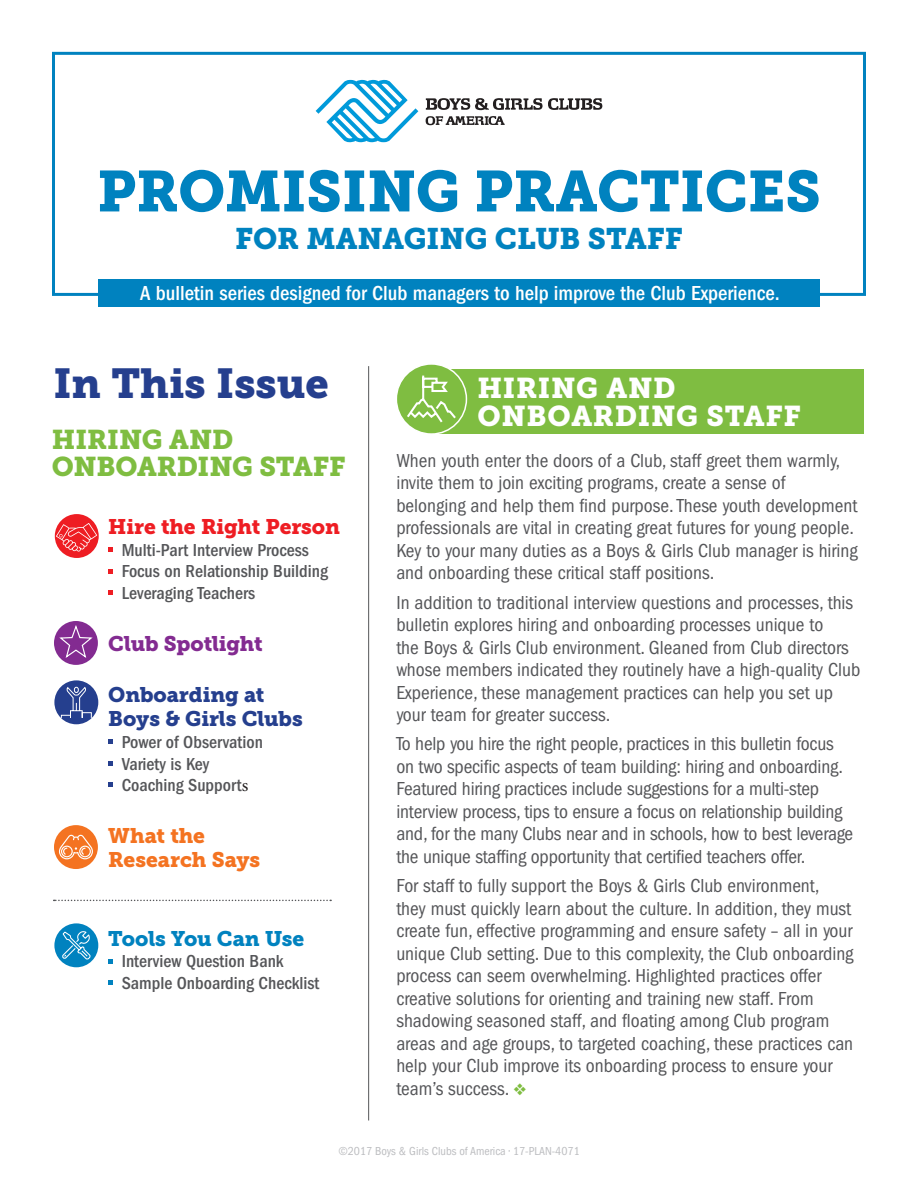
<style>
.page{position:relative;width:918px;height:1188px;background:#fff}
.page>*{position:absolute;margin:0;border:0;box-sizing:border-box;transform-origin:0 0}
.t1{font:57.3px "Museo Slab 900";color:#0082bf}
.t2{font:41.55px "Museo Slab 900";color:#253f8e}
.t3{font:29.55px "Museo Slab 900";color:#0082bf}
.HEader_Orange{font:28.5px "Museo Slab 900";letter-spacing:.025em;color:#fff}
.IN_THIS_ISSUE_BOLD{font:27px/27.2px "Museo Slab 900";letter-spacing:-.005em;color:#7fbd41}
.t4{font:500 condensed 21px "ITC Franklin Gothic Std";color:#fff}
.IN_THIS_ISSUE_BOLD-2{font:21px/24px "Museo Slab 900";letter-spacing:-.005em;color:#253f8e}
.IN_THIS_ISSUE_BOLD-3{font:21px/24px "Museo Slab 900";letter-spacing:-.005em;color:#f47321}
.IN_THIS_ISSUE_BOLD-4{font:21px "Museo Slab 900";letter-spacing:-.01em;color:#ee1d23}
.IN_THIS_ISSUE_BOLD-5{font:21px "Museo Slab 900";letter-spacing:-.01em;color:#0082bf}
.IN_THIS_ISSUE_BOLD-6{font:21px "Museo Slab 900";letter-spacing:-.01em;color:#832b91}
.Body_Copy{font:condensed 19.5px/22.5px "ITC Franklin Gothic Std";color:#555659}
.t5{font:500 condensed 18px "ITC Franklin Gothic Std";color:#555659}
.t6{font:condensed 12px "ITC Franklin Gothic Std";color:#bcbdc0}
.s1{font-family:"Minion Pro";font-weight:400;font-stretch:normal;color:#231f20}
.s2{color:#7fbd41}
</style>
<div class="page">
<div style="left:432px;top:369px;width:432px;height:65px;background:#7fbd41"></div>
<svg style="left:316px;top:80px;width:102px;height:62px"></svg>
<svg style="left:426px;top:98px;width:176px;height:12px"></svg>
<svg style="left:426px;top:116px;width:79px;height:9px"></svg>
<hr style="left:368px;top:366px;width:1px;height:755px;background:#555659">
<div style="left:54px;top:680px;width:44px;height:44px;background:#253f8e;border-radius:50%"></div>
<svg style="left:60px;top:686px;width:32px;height:33px"></svg>
<div style="left:54px;top:621px;width:44px;height:44px;background:#832b91;border-radius:50%"></div>
<svg style="left:58px;top:625px;width:36px;height:34px"></svg>
<div style="left:54px;top:923px;width:44px;height:44px;background:#0082bf;border-radius:50%"></div>
<svg style="left:62px;top:931px;width:30px;height:30px"></svg>
<div style="left:54px;top:825px;width:44px;height:44px;background:#f47321;border-radius:50%"></div>
<svg style="left:59px;top:835px;width:34px;height:24px"></svg>
<div style="left:396px;top:364px;width:70px;height:70px;background:#7fbd41;border-radius:50%"></div>
<div style="left:396px;top:363px;width:71px;height:72px;border:2px solid #fff;border-radius:50%"></div>
<svg style="left:405px;top:374px;width:53px;height:51px"></svg>
<svg style="left:108px;top:547px;width:5px;height:5px"></svg>
<svg style="left:108px;top:569px;width:5px;height:5px"></svg>
<svg style="left:108px;top:590px;width:5px;height:5px"></svg>
<svg style="left:108px;top:739px;width:5px;height:5px"></svg>
<svg style="left:108px;top:761px;width:5px;height:5px"></svg>
<svg style="left:108px;top:782px;width:5px;height:5px"></svg>
<svg style="left:108px;top:959px;width:5px;height:5px"></svg>
<svg style="left:108px;top:980px;width:5px;height:5px"></svg>
<div style="left:52px;top:52px;width:814px;height:244px;border:3px solid #0082bf"></div>
<div style="left:55px;top:514px;width:44px;height:44px;background:#ee1d23;border-radius:50%"></div>
<svg style="left:56px;top:523px;width:41px;height:29px"></svg>
<svg style="left:54px;top:900px;width:277px;height:1px"></svg>
<div style="left:98px;top:279px;width:722px;height:28px;background:#0082bf"></div>
<p class="t1" style="left:97px;top:158px;width:725px">PROMISING PRACTICES</p>
<p class="t3" style="left:235px;top:221px;width:449px">FOR MANAGING CLUB STAFF</p>
<p class="t4" style="left:140px;top:282px;width:641px">A bulletin series designed for Club managers to help improve the Club Experience.</p>
<p class="t2" style="left:54px;top:360px;width:277px">In This Issue</p>
<p class="IN_THIS_ISSUE_BOLD" style="left:52px;top:426px;width:295px">HIRING AND<br>ONBOARDING STAFF</p>
<p class="IN_THIS_ISSUE_BOLD-4" style="left:108px;top:515px;width:233px">Hire the Right Person</p>
<p class="t5" style="left:122px;top:540px;width:189px">Multi-Part Interview Process</p>
<p class="t5" style="left:122px;top:561px;width:208px">Focus on Relationship Building</p>
<p class="t5" style="left:122px;top:583px;width:135px">Leveraging Teachers</p>
<p class="IN_THIS_ISSUE_BOLD-6" style="left:108px;top:631px;width:156px">Club Spotlight</p>
<p class="IN_THIS_ISSUE_BOLD-2" style="left:108px;top:683px;width:196px">Onboarding at<br>Boys &amp; Girls Clubs</p>
<p class="t5" style="left:122px;top:732px;width:143px">Power of Observation</p>
<p class="t5" style="left:122px;top:753px;width:89px">Variety is Key</p>
<p class="t5" style="left:122px;top:775px;width:128px">Coaching Support<span class="s1">s</span></p>
<p class="IN_THIS_ISSUE_BOLD-3" style="left:108px;top:824px;width:154px">What the<br>Research Says</p>
<p class="IN_THIS_ISSUE_BOLD-5" style="left:108px;top:926px;width:198px">Tools You Can Use</p>
<p class="t5" style="left:122px;top:951px;width:163px">Interview Question Bank</p>
<p class="t5" style="left:122px;top:973px;width:199px">Sample Onboarding Checklist</p>
<p class="HEader_Orange" style="left:477px;top:371px;width:200px">HIRING AND</p>
<p class="HEader_Orange" style="left:477px;top:399px;width:325px">ONBOARDING STAFF</p>
<p class="Body_Copy" style="left:396px;top:449px;width:463px">When youth enter the doors of a Club, staff greet them warmly, invite them to join exciting programs, create a sense of belonging and help them find purpose. These youth development professionals are vital in creating great futures for young people.<br>Key to your many duties as a Boys &amp; Girls Club manager is hiring and onboarding these critical staff positions.</p>
<p class="Body_Copy" style="left:396px;top:591px;width:466px">In addition to traditional interview questions and processes, this bulletin explores hiring and onboarding processes unique to<br>the Boys &amp; Girls Club environment. Gleaned from Club directors whose members indicated they routinely have a high-quality Club Experience, these management practices can help you set up your team for greater success.</p>
<p class="Body_Copy" style="left:396px;top:733px;width:458px">To help you hire the right people, practices in this bulletin focus on two specific aspects of team building: hiring and onboarding.<br>Featured hiring practices include suggestions for a multi-step interview process, tips to ensure a focus on relationship building and, for the many Clubs near and in schools, how to best leverage the unique staffing opportunity that certified teachers offer.</p>
<p class="Body_Copy" style="left:396px;top:875px;width:459px">For staff to fully support the Boys &amp; Girls Club environment, they must quickly learn about the culture. In addition, they must create fun, effective programming and ensure safety – all in your unique Club setting. Due to this complexity, the Club onboarding process can seem overwhelming. Highlighted practices offer creative solutions for orienting and training new staff. From shadowing seasoned staff, and floating among Club program areas and age groups, to targeted coaching, these practices can help your Club improve its onboarding process to ensure your team’s success. <span class="s2">❖</span></p>
<p class="t6" style="left:338px;top:1144px;width:243px">©2017 Boys &amp; Girls Clubs of America • 17-PLAN-4071</p>
</div>
